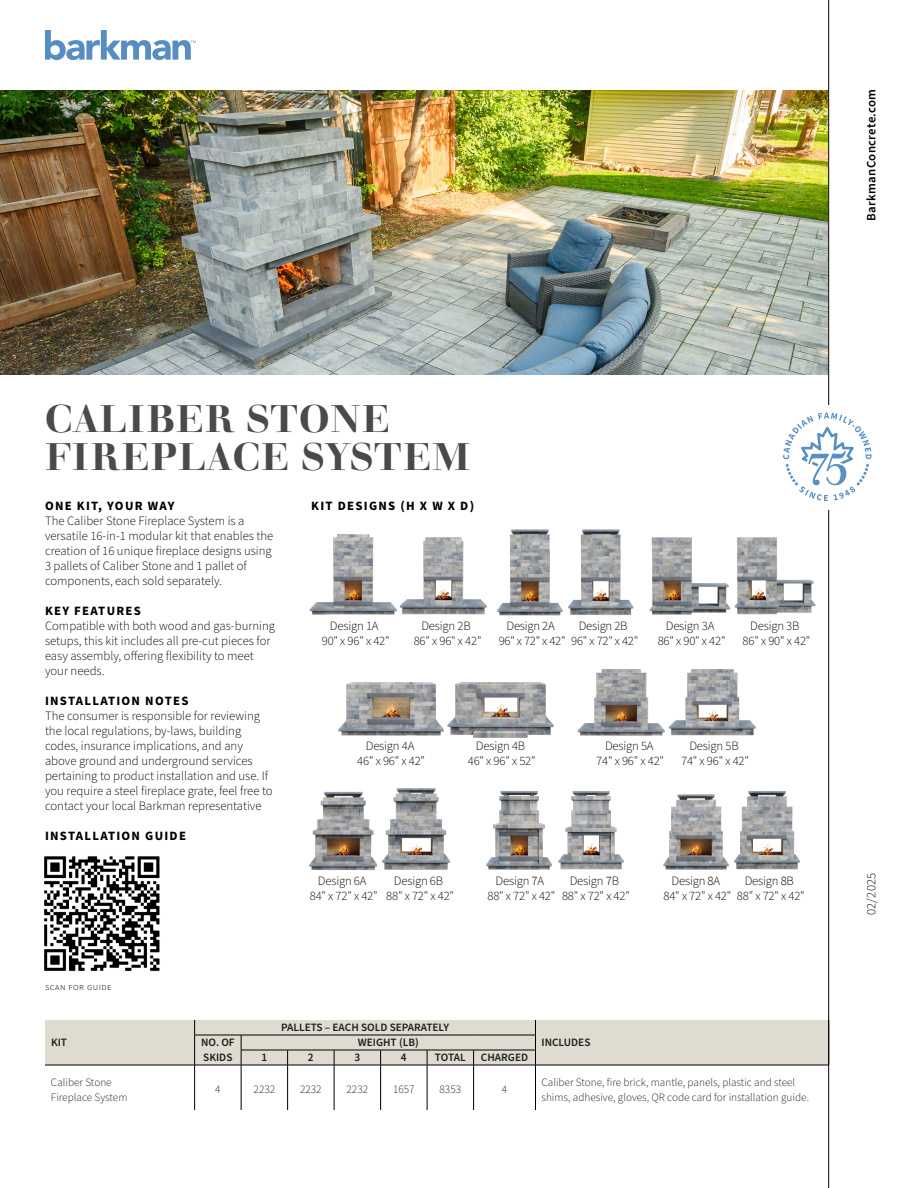
<style>
.page{position:relative;width:918px;height:1188px;background:#fff}
.page>*{position:absolute;margin:0;border:0;box-sizing:border-box;transform-origin:0 0}
._25_5_30_Article_Title{font:600 38.25px "Walbaum 60 pt";letter-spacing:.03em;color:#4a4a49}
._8_5_10_Body{font:300 12.75px/15px "Source Sans Pro";color:#000;text-align:center}
._8_5_10_Body-2{font:700 12.75px "Source Sans Pro";letter-spacing:.1em;color:#000}
.Section{font:700 12.75px "Source Sans Pro";letter-spacing:.1em;color:#000}
._8_5_10_Body-3{font:300 12.75px/15px "Source Sans Pro";letter-spacing:-.02em;color:#000}
._8_5_10_Body-4{font:600 12.75px "Source Sans Pro";letter-spacing:.025em;color:#000}
.t1{font:300 11.25px/15px "Source Sans Pro";color:#1e1e1c}
.t2{font:600 11.25px "Source Sans Pro";color:#1e1e1c}
._8_5_10_Body-5{font:300 9.75px "Source Sans Pro";letter-spacing:.05em;color:#000}
.s1{font-weight:700}
</style>
<div class="page">
<svg style="left:45px;top:1020px;width:783px;height:90px"></svg>
<hr style="left:536px;top:1065px;width:293px;height:1px;background:#000">
<svg style="left:45px;top:30px;width:151px;height:30px"></svg>
<img style="left:0;top:90px;width:828px;height:285px">
<hr style="left:828px;top:0;width:1px;height:1188px;background:#000">
<div style="left:776px;top:405px;width:104px;height:105px;background:#fff;border-radius:50%"></div>
<svg style="left:783px;top:413px;width:89px;height:88px"></svg>
<img style="left:400px;top:537px;width:87px;height:78px">
<img style="left:309px;top:534px;width:88px;height:81px">
<img style="left:568px;top:529px;width:66px;height:86px">
<img style="left:497px;top:529px;width:66px;height:87px">
<img style="left:734px;top:537px;width:82px;height:78px">
<img style="left:649px;top:537px;width:82px;height:78px">
<img style="left:447px;top:682px;width:107px;height:56px">
<img style="left:338px;top:682px;width:106px;height:54px">
<img style="left:668px;top:669px;width:88px;height:67px">
<img style="left:577px;top:669px;width:88px;height:67px">
<img style="left:382px;top:788px;width:68px;height:82px">
<img style="left:309px;top:791px;width:68px;height:80px">
<img style="left:558px;top:791px;width:66px;height:79px">
<img style="left:486px;top:791px;width:66px;height:79px">
<img style="left:734px;top:791px;width:66px;height:79px">
<img style="left:663px;top:794px;width:66px;height:76px">
<img style="left:45px;top:856px;width:115px;height:115px">
<p class="_8_5_10_Body-4" style="left:863px;top:221px;width:133px;rotate:-90deg">BarkmanConcrete.com</p>
<p class="_25_5_30_Article_Title" style="left:45px;top:387px;width:346px">CALIBER STONE</p>
<p class="_25_5_30_Article_Title" style="left:45px;top:426px;width:427px">FIREPLACE SYSTEM</p>
<p class="Section" style="left:45px;top:497px;width:131px">ONE KIT, YOUR WAY</p>
<p class="_8_5_10_Body" style="left:45px;top:514px;width:230px;text-align:left">The Caliber Stone Fireplace System is a versatile 16-in-1 modular kit that enables the creation of 16 unique fireplace designs using 3 pallets of Caliber Stone and 1 pallet of components, each sold separately.</p>
<p class="_8_5_10_Body" style="left:45px;top:604px;width:232px;text-align:left"><span class="s1">KEY FEATURES<br></span>Compatible with both wood and gas-burning setups, this kit includes all pre-cut pieces for easy assembly, offering flexibility to meet your needs.</p>
<p class="_8_5_10_Body-2" style="left:45px;top:692px;width:145px">INSTALLATION NOTES</p>
<p class="_8_5_10_Body" style="left:45px;top:709px;width:229px;text-align:left">The consumer is responsible for reviewing the local regulations, by-laws, building codes, insurance implications, and any above ground and underground services pertaining to product installation and use. If you require a steel fireplace grate, feel free to contact your local Barkman representative</p>
<p class="_8_5_10_Body-2" style="left:45px;top:827px;width:143px">INSTALLATION GUIDE</p>
<p class="Section" style="left:311px;top:497px;width:164px">KIT DESIGNS (H X W X D)</p>
<p class="_8_5_10_Body" style="left:322px;top:619px;width:69px">Design 1A<br>90" x 96" x 42"</p>
<p class="_8_5_10_Body" style="left:414px;top:619px;width:69px">Design 2B<br>86" x 96" x 42"</p>
<p class="_8_5_10_Body-3" style="left:499px;top:619px;width:141px;text-indent:8px">Design 2A<br>96" x 72" x 42" 96" x 72" x 42"</p>
<p class="_8_5_10_Body" style="left:579px;top:619px;width:50px">Design 2B</p>
<p class="_8_5_10_Body" style="left:658px;top:619px;width:69px">Design 3A<br>86" x 90" x 42"</p>
<p class="_8_5_10_Body" style="left:743px;top:619px;width:69px">Design 3B<br>86" x 90" x 42"</p>
<p class="_8_5_10_Body" style="left:357px;top:739px;width:69px">Design 4A<br>46" x 96" x 42"</p>
<p class="_8_5_10_Body" style="left:468px;top:739px;width:69px">Design 4B<br>46" x 96" x 52"</p>
<p class="_8_5_10_Body" style="left:596px;top:739px;width:69px">Design 5A<br>74" x 96" x 42"</p>
<p class="_8_5_10_Body" style="left:681px;top:739px;width:69px">Design 5B<br>74" x 96" x 42"</p>
<p class="_8_5_10_Body-5" style="left:45px;top:980px;width:68px">scan for guide</p>
<p class="t2" style="left:51px;top:1035px;width:18px">KIT</p>
<p class="_8_5_10_Body" style="left:310px;top:874px;width:69px">Design 6A<br>84" x 72" x 42"</p>
<p class="_8_5_10_Body" style="left:386px;top:874px;width:69px">Design 6B<br>88" x 72" x 42"</p>
<p class="_8_5_10_Body" style="left:488px;top:874px;width:69px;line-height:14.5px">Design 7A<br>88" x 72" x 42"</p>
<p class="_8_5_10_Body" style="left:562px;top:874px;width:69px;line-height:14.5px">Design 7B<br>88" x 72" x 42"</p>
<p class="_8_5_10_Body" style="left:664px;top:874px;width:143px;line-height:14.5px;text-align:left;text-indent:8px">Design 8A<br>84" x 72" x 42" 88" x 72" x 42"</p>
<p class="_8_5_10_Body" style="left:745px;top:874px;width:51px">Design 8B</p>
<p class="t2" style="left:281px;top:1020px;width:169px">PALLETS – EACH SOLD SEPARATELY</p>
<p class="t2" style="left:358px;top:1035px;width:62px">WEIGHT (LB)</p>
<p class="t2" style="left:201px;top:1035px;width:35px">NO. OF</p>
<p class="t2" style="left:542px;top:1035px;width:50px">INCLUDES</p>
<p class="t2" style="left:203px;top:1050px;width:31px">SKIDS</p>
<p class="t2" style="left:261px;top:1050px;width:7px">1</p>
<p class="t2" style="left:308px;top:1050px;width:7px">2</p>
<p class="t2" style="left:354px;top:1050px;width:7px">3</p>
<p class="t2" style="left:401px;top:1050px;width:7px">4</p>
<p class="t2" style="left:435px;top:1050px;width:32px">TOTAL</p>
<p class="t2" style="left:481px;top:1050px;width:49px">CHARGED</p>
<p class="t1" style="left:51px;top:1075px;width:78px">Caliber Stone<br>Fireplace System</p>
<p class="t1" style="left:215px;top:1082px;width:7px">4</p>
<p class="t1" style="left:254px;top:1082px;width:23px">2232</p>
<p class="t1" style="left:300px;top:1082px;width:23px">2232</p>
<p class="t1" style="left:347px;top:1082px;width:23px">2232</p>
<p class="t1" style="left:393px;top:1082px;width:23px">1657</p>
<p class="t1" style="left:440px;top:1082px;width:23px">8353</p>
<p class="t1" style="left:502px;top:1082px;width:7px">4</p>
<p class="t1" style="left:541px;top:1075px;width:269px">Caliber Stone, fire brick, mantle, panels, plastic and steel shims, adhesive, gloves, QR code card for installation guide.</p>
<p class="_8_5_10_Body" style="left:864px;top:915px;width:44px;rotate:-90deg">02/2025</p>
</div>
